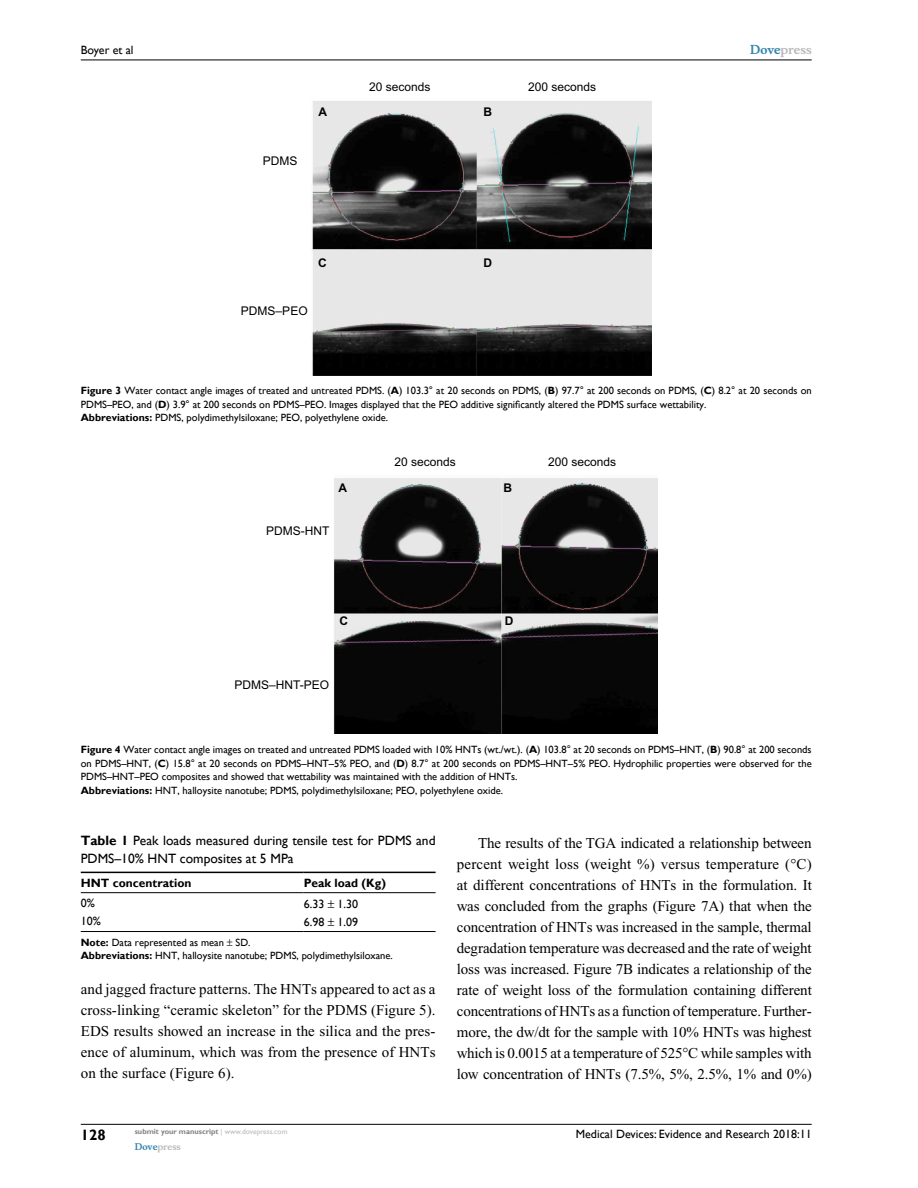
<style>
.page{position:relative;width:918px;height:1188px;background:#fff}
.page>*{position:absolute;margin:0;border:0;box-sizing:border-box;transform-origin:0 0}
.t1{font:15px/21px "Times New Roman";letter-spacing:-.01em;color:#000;text-align:justify}
.t2{font:700 15px "Gill Sans";color:#000}
.t3{font:13.5px/18px "Gill Sans";color:#000}
.t4{font:12px "Gill Sans";color:#000}
.t5{font:12px "Arial";color:#000}
.t6{font:700 12px "Gill Sans";color:#000}
.t7{font:700 12px "Musee";color:#b8babc}
.t8{font:700 12px "Arial";color:#000}
.t9{font:10.5px/13.5px "Gill Sans";color:#000}
.t10{font:700 9px "Musee";color:#b8babc}
.t11{font:700 7.5px "Gill Sans";color:#808285}
.s1{color:#3785ad}
.s2{font-weight:700}
.s3{font-weight:400;color:#b8babc}
</style>
<div class="page">
<hr style="left:81px;top:1124px;width:731px;height:1px;background:#000">
<hr style="left:81px;top:60px;width:731px;height:1px;background:#000">
<img style="left:312px;top:101px;width:340px;height:274px">
<img style="left:333px;top:478px;width:325px;height:256px">
<hr style="left:81px;top:872px;width:223px;height:1px;background:#000">
<hr style="left:304px;top:872px;width:132px;height:1px;background:#000">
<hr style="left:81px;top:892px;width:223px;height:1px;background:#000">
<hr style="left:304px;top:892px;width:132px;height:1px;background:#000">
<hr style="left:81px;top:931px;width:223px;height:1px;background:#000">
<hr style="left:304px;top:931px;width:132px;height:1px;background:#000">
<p class="t4" style="left:81px;top:43px;width:54px">Boyer et al</p>
<p class="t5" style="left:263px;top:153px;width:36px">PDMS</p>
<p class="t5" style="left:369px;top:79px;width:63px">20 seconds</p>
<p class="t8" style="left:318px;top:104px;width:10px">A</p>
<p class="t8" style="left:484px;top:104px;width:10px">B</p>
<p class="t5" style="left:528px;top:79px;width:70px">200 seconds</p>
<p class="t8" style="left:318px;top:255px;width:10px">C</p>
<p class="t8" style="left:484px;top:255px;width:10px">D</p>
<p class="t5" style="left:241px;top:303px;width:68px">PDMS–PEO</p>
<p class="t7" style="left:750px;top:43px;width:63px"><span class="s1">Dove</span>press</p>
<p class="t9" style="left:81px;top:384px;width:732px"><span class="s2">Figure 3</span> Water contact angle images of treated and untreated PDMS. (<span class="s2">A</span>) 103.3° at 20 seconds on PDMS, (<span class="s2">B</span>) 97.7° at 200 seconds on PDMS, (<span class="s2">C</span>) 8.2° at 20 seconds on<br>PDMS–PEO, and (<span class="s2">D</span>) 3.9° at 200 seconds on PDMS–PEO. Images displayed that the PEO additive significantly altered the PDMS surface wettability.<br><span class="s2">Abbreviations:</span> PDMS, polydimethylsiloxane; PEO, polyethylene oxide.</p>
<p class="t5" style="left:395px;top:454px;width:63px">20 seconds</p>
<p class="t8" style="left:338px;top:480px;width:10px">A</p>
<p class="t8" style="left:504px;top:480px;width:10px">B</p>
<p class="t5" style="left:266px;top:523px;width:65px">PDMS-HNT</p>
<p class="t8" style="left:340px;top:613px;width:10px">C</p>
<p class="t8" style="left:505px;top:613px;width:10px">D</p>
<p class="t5" style="left:235px;top:676px;width:96px">PDMS–HNT-PEO</p>
<p class="t5" style="left:548px;top:454px;width:70px">200 seconds</p>
<p class="t9" style="left:81px;top:743px;width:732px"><span class="s2">Figure 4</span> Water contact angle images on treated and untreated PDMS loaded with 10% HNTs (wt./wt.). (<span class="s2">A</span>) 103.8° at 20 seconds on PDMS–HNT, (<span class="s2">B</span>) 90.8° at 200 seconds on PDMS–HNT, (<span class="s2">C</span>) 15.8° at 20 seconds on PDMS–HNT–5% PEO, and (<span class="s2">D</span>) 8.7° at 200 seconds on PDMS–HNT–5% PEO. Hydrophilic properties were observed for the PDMS–HNT–PEO composites and showed that wettability was maintained with the addition of HNTs.<br><span class="s2">Abbreviations:</span> HNT, halloysite nanotube; PDMS, polydimethylsiloxane; PEO, polyethylene oxide.</p>
<p class="t3" style="left:81px;top:832px;width:356px"><span class="s2">Table 1</span> Peak loads measured during tensile test for PDMS and<br>PDMS–10% HNT composites at 5 MPa</p>
<p class="t6" style="left:81px;top:875px;width:112px">HNT concentration</p>
<p class="t6" style="left:304px;top:875px;width:84px">Peak load (Kg)</p>
<p class="t4" style="left:81px;top:896px;width:16px">0%</p>
<p class="t4" style="left:304px;top:897px;width:56px">6.33 1.30</p>
<p class="t4" style="left:81px;top:914px;width:22px">10%</p>
<p class="t4" style="left:304px;top:915px;width:56px">6.98 1.09</p>
<p class="t9" style="left:81px;top:936px;width:314px"><span class="s2">Note:</span> Data represented as mean SD.<br><span class="s2">Abbreviations:</span> HNT, halloysite nanotube; PDMS, polydimethylsiloxane.</p>
<p class="t1" style="left:81px;top:979px;width:356px">and jagged fracture patterns. The HNTs appeared to act as a cross-linking “ceramic skeleton” for the PDMS (Figure 5).<br>EDS results showed an increase in the silica and the pres&shy;ence of aluminum, which was from the presence of HNTs on the surface (Figure 6).</p>
<p class="t1" style="left:457px;top:832px;width:356px;text-indent:21px">The results of the TGA indicated a relationship between percent weight loss (weight %) versus temperature (°C) at different concentrations of HNTs in the formulation. It was concluded from the graphs (Figure 7A) that when the concentration of HNTs was increased in the sample, thermal degradation temperature was decreased and the rate of weight loss was increased. Figure 7B indicates a relationship of the rate of weight loss of the formulation containing different concentrations of HNTs as a function of temperature. Further&shy;more, the dw/dt for the sample with 10% HNTs was highest which is 0.0015 at a temperature of 525 C while samples with low concentration of HNTs (7.5%, 5%, 2.5%, 1% and 0%)</p>
<h1 class="t2" style="left:81px;top:1126px;width:26px">128</h1>
<p class="t11" style="left:135px;top:1127px;width:154px">submit your manuscript <span class="s3">| www.dovepress.com</span></p>
<p class="t10" style="left:135px;top:1141px;width:48px"><span class="s1">Dove</span>press</p>
<p class="t4" style="left:576px;top:1127px;width:237px">Medical Devices: Evidence and Research 2018:11</p>
</div>
